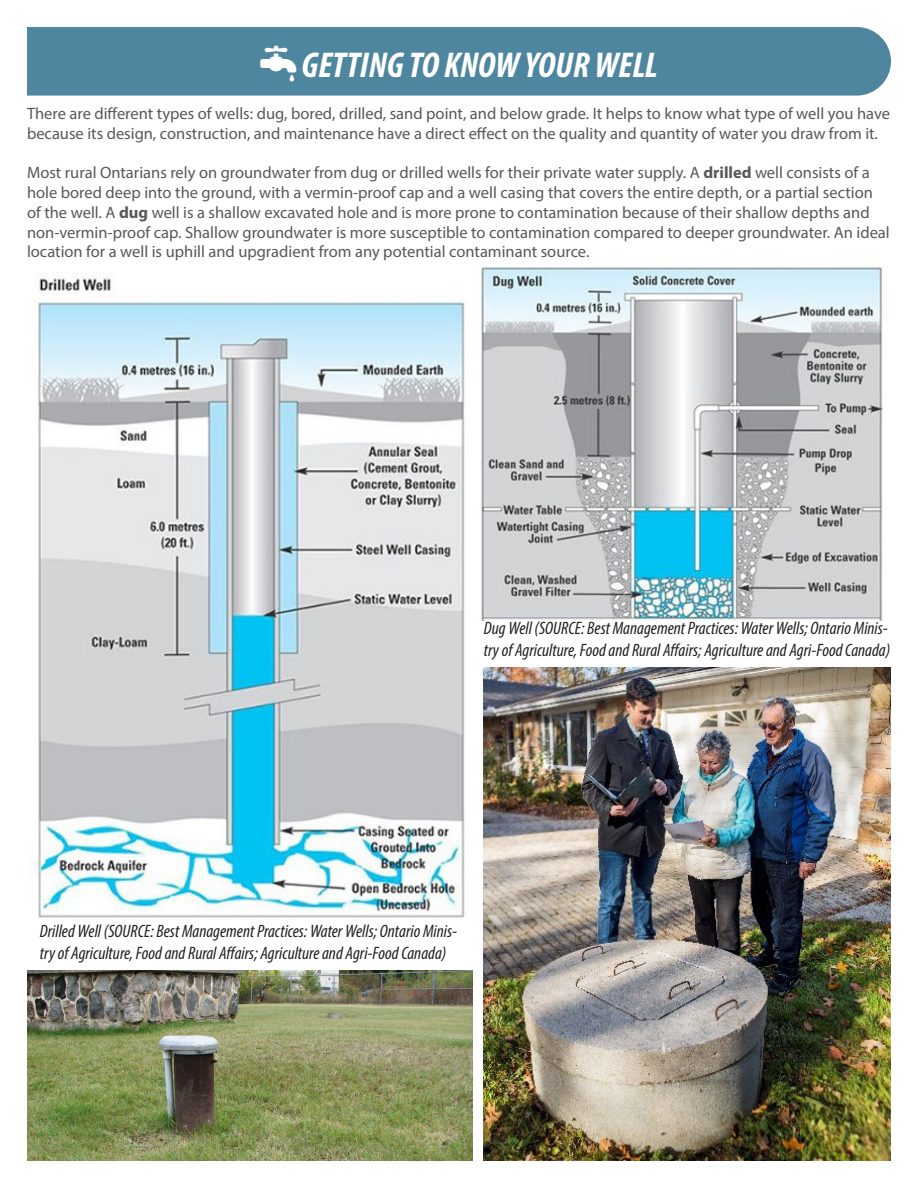
<style>
.page{position:relative;width:918px;height:1188px;background:#fff}
.page>*{position:absolute;margin:0;border:0;box-sizing:border-box;transform-origin:0 0}
.t1{font:italic 700 condensed 36px "Myriad Pro";color:#fff}
.t2{font:italic condensed 18px/21.6px "Myriad Pro";color:#231f20}
.t3{font:16.5px/19.8px "Myriad Pro";color:#57585a}
.s1{font-weight:700}
</style>
<div class="page">
<div style="left:27px;top:27px;width:864px;height:69px;background:#4f869f"></div>
<img style="left:35px;top:272px;width:432px;height:646px">
<img style="left:480px;top:266px;width:403px;height:355px">
<img style="left:484px;top:667px;width:407px;height:494px">
<img style="left:27px;top:970px;width:445px;height:191px">
<svg style="left:260px;top:46px;width:36px;height:36px"></svg>
<p class="t1" style="left:301px;top:43px;width:358px">GETTING TO KNOW YOUR WELL</p>
<p class="t3" style="left:27px;top:103px;width:865px">There are different types of wells: dug, bored, drilled, sand point, and below grade. It helps to know what type of well you have because its design, construction, and maintenance have a direct effect on the quality and quantity of water you draw from it.</p>
<p class="t3" style="left:27px;top:163px;width:864px">Most rural Ontarians rely on groundwater from dug or drilled wells for their private water supply. A <span class="s1">drilled</span> well consists of a hole bored deep into the ground, with a vermin-proof cap and a well casing that covers the entire depth, or a partial section of the well. A <span class="s1">dug</span> well is a shallow excavated hole and is more prone to contamination because of their shallow depths and non-vermin-proof cap. Shallow groundwater is more susceptible to contamination compared to deeper groundwater. An ideal location for a well is uphill and upgradient from any potential contaminant source.</p>
<p class="t2" style="left:484px;top:617px;width:408px">Dug Well (SOURCE: Best Management Practices: Water Wells; Ontario Minis&shy;try of Agriculture, Food and Rural Affairs; Agriculture and Agri-Food Canada)</p>
<p class="t2" style="left:40px;top:920px;width:419px">Drilled Well (SOURCE: Best Management Practices: Water Wells; Ontario Minis&shy;try of Agriculture, Food and Rural Affairs; Agriculture and Agri-Food Canada)</p>
</div>
